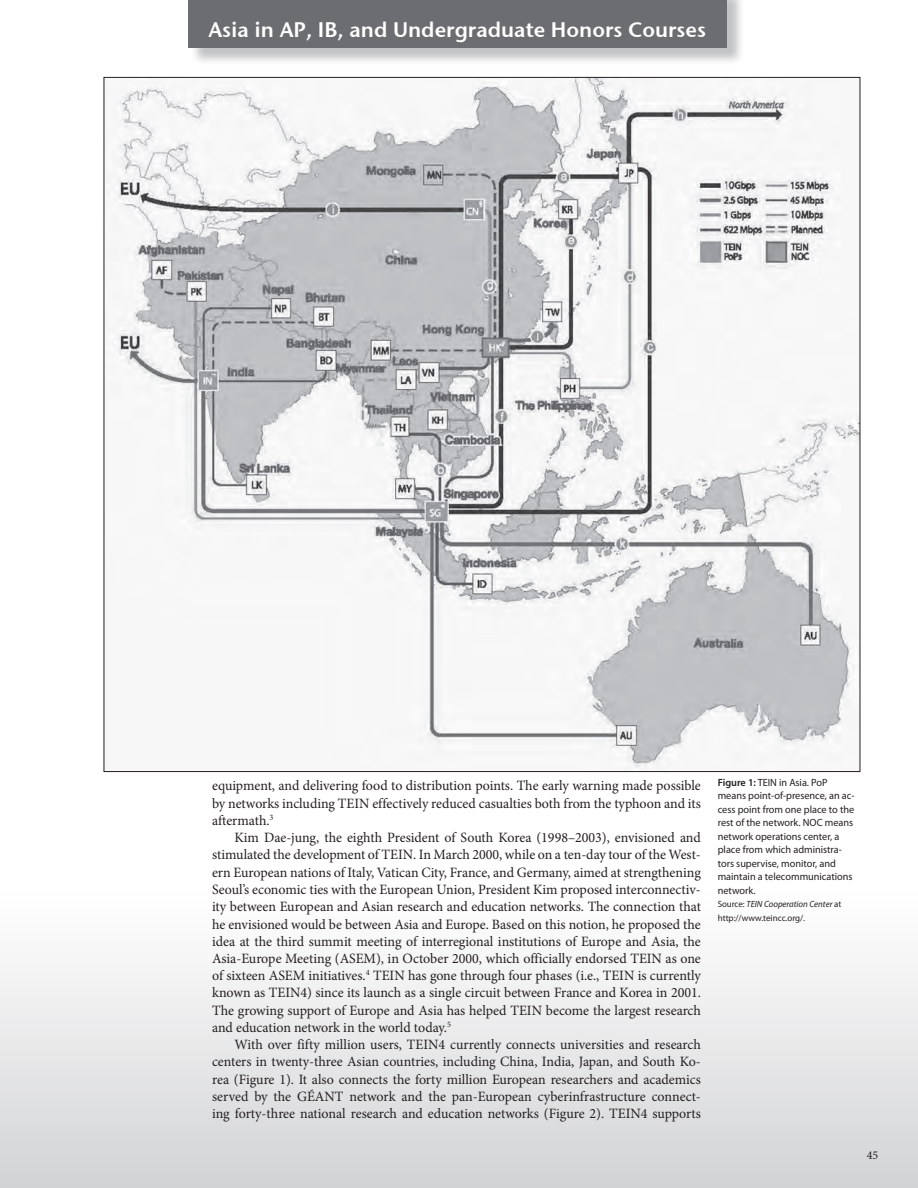
<style>
.page{position:relative;width:918px;height:1188px;background:#fff}
.page>*{position:absolute;margin:0;border:0;box-sizing:border-box;transform-origin:0 0}
.t1{font:21px "Stone Sans Sem ITCTT Semi";color:#fff}
.Body{font:14.25px/17.2px "Minion Pro";color:#231f20;text-align:justify}
.t2{font:12px "Minion Pro";color:#231f20}
.Captions{font:10.5px/13.5px "Myriad Pro";color:#231f20}
.Captions-2{font:9px/13.5px "Myriad Pro";color:#231f20}
.s1{font-weight:600}
.s2{font-style:italic}
</style>
<div class="page">
<div style="left:190px;top:0;width:556px;height:66px;background:#808285;opacity:.48"></div>
<div style="left:188px;top:0;width:539px;height:48px;background:#6c6d70"></div>
<div style="left:0;top:787px;width:918px;height:401px;background:linear-gradient(to bottom,#fff,#d6d6d8)"></div>
<img style="left:107px;top:79px;width:751px;height:691px">
<p class="t1" style="left:208px;top:12px;width:499px">Asia in AP, IB, and Undergraduate Honors Courses</p>
<p class="Body" style="left:212px;top:777px;width:490px">equipment, and delivering food to distribution points. The early warning made possible by networks including TEIN effectively reduced casualties both from the typhoon and its aftermath.<sup>3</sup></p>
<p class="Body" style="left:212px;top:829px;width:490px;text-indent:22px">Kim Dae-jung, the eighth President of South Korea (1998–2003), envisioned and stimulated the development of TEIN. In March 2000, while on a ten-day tour of the West&shy;ern European nations of Italy, Vatican City, France, and Germany, aimed at strengthening Seoul’s economic ties with the European Union, President Kim proposed interconnectiv&shy;ity between European and Asian research and education networks. The connection that he envisioned would be between Asia and Europe. Based on this notion, he proposed the idea at the third summit meeting of interregional institutions of Europe and Asia, the Asia-Europe Meeting (ASEM), in October 2000, which officially endorsed TEIN as one of sixteen ASEM initiatives.<sup>4</sup> TEIN has gone through four phases (i.e., TEIN is currently known as TEIN4) since its launch as a single circuit between France and Korea in 2001.<br>The growing support of Europe and Asia has helped TEIN become the largest research and education network in the world today.<sup>5</sup></p>
<p class="Body" style="left:212px;top:1036px;width:490px;text-indent:22px">With over fifty million users, TEIN4 currently connects universities and research centers in twenty-three Asian countries, including China, India, Japan, and South Ko&shy;rea (Figure 1). It also connects the forty million European researchers and academics served by the GÉANT network and the pan-European cyberinfrastructure connect&shy;ing forty-three national research and education networks (Figure 2). TEIN4 supports</p>
<p class="Captions" style="left:718px;top:775px;width:138px"><span class="s1">Figure 1:</span> TEIN in Asia. PoP means point-of-presence, an ac&shy;cess point from one place to the rest of the network. NOC means network operations center, a place from which administra&shy;tors supervise, monitor, and maintain a telecommunications network.</p>
<p class="Captions-2" style="left:718px;top:897px;width:125px">Source: <span class="s2">TEIN Cooperation Center</span> at http://www.teincc.org/.</p>
<p class="t2" style="left:867px;top:1147px;width:13px">45</p>
</div>
